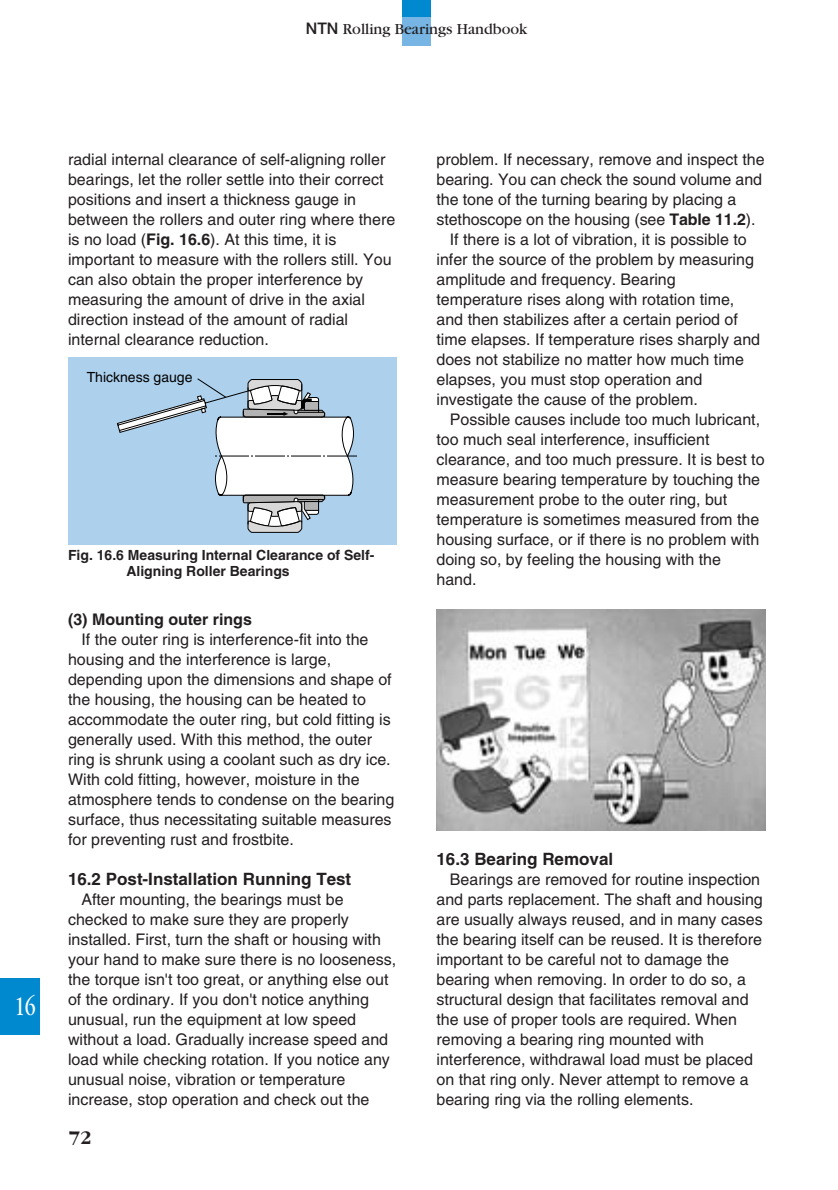
<style>
.page{position:relative;width:838px;height:1190px;background:#fff}
.page>*{position:absolute;margin:0;border:0;box-sizing:border-box;transform-origin:0 0}
.t1{font:28px "Garamond";color:#fff;scale:.7 1}
.t2{font:700 20px "Garamond";color:#231f20}
.t3{font:700 17px "Helvetica";color:#231f20}
.t4{font:16px/20px "Helvetica";color:#231f20}
.t5{font:16px "Garamond";color:#231f20}
.t6{font:700 16px "Helvetica";color:#231f20}
.t7{font:700 14px/16px "Helvetica";color:#231f20}
.t8{font:14px "Helvetica";color:#000}
.s1{font-family:"Helvetica Neue";font-weight:500}
.s2{font-weight:700}
</style>
<div class="page">
<div style="left:403px;top:0;width:28px;height:17px;background:#0089cf"></div>
<div style="left:403px;top:17px;width:28px;height:28px;background:#77b6e4"></div>
<div style="left:0;top:978px;width:40px;height:57px;background:#0089cf"></div>
<div style="left:68px;top:357px;width:329px;height:187px;background:#add0ed"></div>
<svg style="left:116px;top:378px;width:241px;height:155px"></svg>
<img style="left:437px;top:609px;width:328px;height:222px">
<p class="t5" style="left:306px;top:23px;width:223px"><span class="s1">NTN</span> Rolling Bearings Handbook</p>
<p class="t4" style="left:68px;top:150px;width:329px">radial internal clearance of self-aligning roller bearings, let the roller settle into their correct positions and insert a thickness gauge in between the rollers and outer ring where there is no load (<span class="s2">Fig. 16.6</span>). At this time, it is important to measure with the rollers still. You can also obtain the proper interference by measuring the amount of drive in the axial direction instead of the amount of radial internal clearance reduction.</p>
<p class="t8" style="left:87px;top:372px;width:107px">Thickness gauge</p>
<h1 class="t1" style="left:15px;top:996px;width:31px">16</h1>
<p class="t7" style="left:126px;top:548px;width:250px;text-indent:-58px">Fig. 16.6 Measuring Internal Clearance of Self-<br>Aligning Roller Bearings</p>
<p class="t6" style="left:68px;top:613px;width:185px">(3) Mounting outer rings</p>
<p class="t4" style="left:68px;top:630px;width:328px;text-indent:13px">If the outer ring is interference-fit into the housing and the interference is large, depending upon the dimensions and shape of the housing, the housing can be heated to accommodate the outer ring, but cold fitting is generally used. With this method, the outer ring is shrunk using a coolant such as dry ice.<br>With cold fitting, however, moisture in the atmosphere tends to condense on the bearing surface, thus necessitating suitable measures for preventing rust and frostbite.</p>
<p class="t3" style="left:68px;top:872px;width:285px">16.2 Post-Installation Running Test</p>
<p class="t4" style="left:68px;top:890px;width:330px;text-indent:13px">After mounting, the bearings must be checked to make sure they are properly installed. First, turn the shaft or housing with your hand to make sure there is no looseness, the torque isn't too great, or anything else out of the ordinary. If you don't notice anything unusual, run the equipment at low speed without a load. Gradually increase speed and load while checking rotation. If you notice any unusual noise, vibration or temperature increase, stop operation and check out the</p>
<p class="t2" style="left:69px;top:1129px;width:24px">72</p>
<p class="t4" style="left:437px;top:150px;width:330px">problem. If necessary, remove and inspect the</p>
<p class="t4" style="left:437px;top:170px;width:327px">bearing. You can check the sound volume and</p>
<p class="t4" style="left:437px;top:190px;width:301px">the tone of the turning bearing by placing a</p>
<p class="t4" style="left:437px;top:210px;width:320px">stethoscope on the housing (see <span class="s2">Table 11.2</span>).</p>
<p class="t4" style="left:450px;top:230px;width:298px">If there is a lot of vibration, it is possible to</p>
<p class="t4" style="left:437px;top:250px;width:319px">infer the source of the problem by measuring</p>
<p class="t4" style="left:437px;top:270px;width:241px">amplitude and frequency. Bearing</p>
<p class="t4" style="left:437px;top:290px;width:299px">temperature rises along with rotation time,</p>
<p class="t4" style="left:437px;top:310px;width:303px">and then stabilizes after a certain period of</p>
<p class="t4" style="left:437px;top:330px;width:325px">time elapses. If temperature rises sharply and</p>
<p class="t4" style="left:437px;top:350px;width:309px">does not stabilize no matter how much time</p>
<p class="t4" style="left:437px;top:370px;width:267px">elapses, you must stop operation and</p>
<p class="t4" style="left:437px;top:390px;width:263px">investigate the cause of the problem.</p>
<p class="t4" style="left:450px;top:410px;width:312px">Possible causes include too much lubricant,</p>
<p class="t4" style="left:437px;top:430px;width:274px">too much seal interference, insufficient</p>
<p class="t4" style="left:437px;top:450px;width:330px">clearance, and too much pressure. It is best to</p>
<p class="t4" style="left:437px;top:470px;width:325px">measure bearing temperature by touching the</p>
<p class="t4" style="left:437px;top:490px;width:292px">measurement probe to the outer ring, but</p>
<p class="t4" style="left:437px;top:510px;width:324px">temperature is sometimes measured from the</p>
<p class="t4" style="left:437px;top:530px;width:324px">housing surface, or if there is no problem with</p>
<p class="t4" style="left:437px;top:550px;width:286px">doing so, by feeling the housing with the</p>
<p class="t4" style="left:437px;top:570px;width:42px">hand.</p>
<p class="t3" style="left:437px;top:853px;width:178px">16.3 Bearing Removal</p>
<p class="t4" style="left:437px;top:871px;width:328px;text-indent:13px">Bearings are removed for routine inspection and parts replacement. The shaft and housing are usually always reused, and in many cases the bearing itself can be reused. It is therefore important to be careful not to damage the bearing when removing. In order to do so, a structural design that facilitates removal and the use of proper tools are required. When removing a bearing ring mounted with interference, withdrawal load must be placed on that ring only. Never attempt to remove a bearing ring via the rolling elements.</p>
</div>
